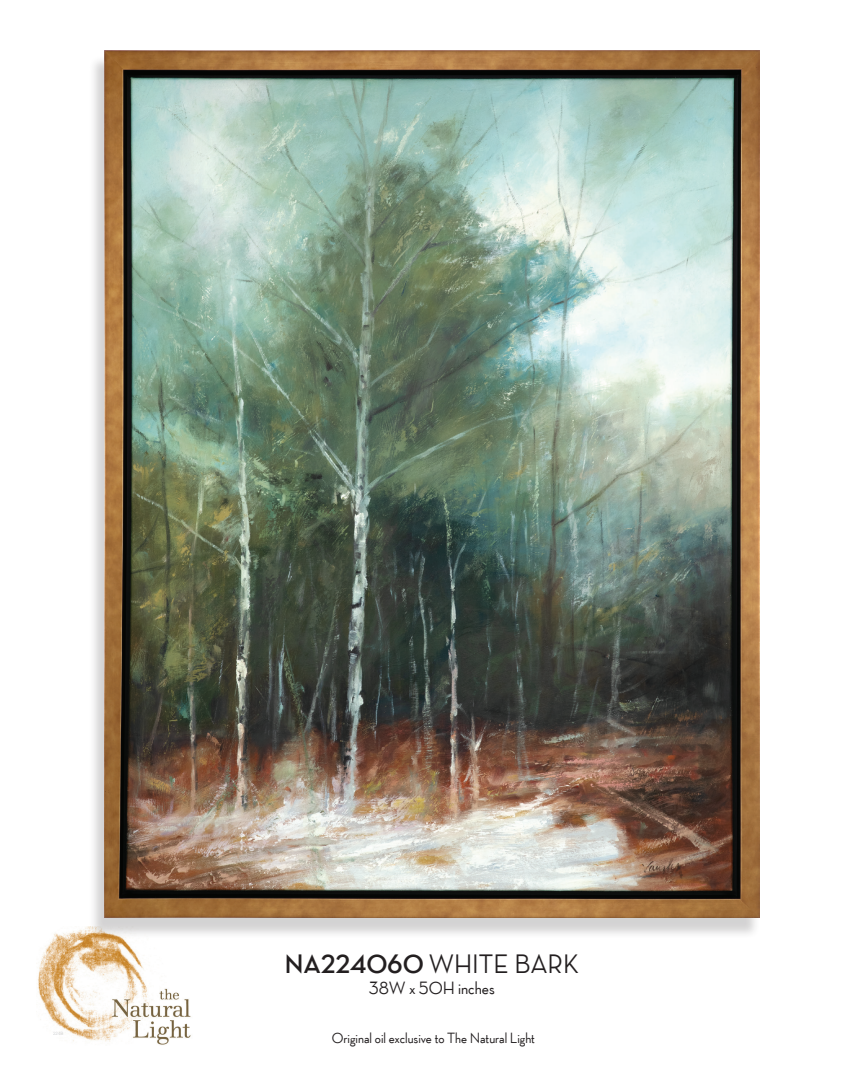
<style>
.page{position:relative;width:867px;height:1083px;background:#fff}
.page>*{position:absolute;margin:0;border:0;box-sizing:border-box;transform-origin:0 0}
.t1{font:500 27px "Neutraface Display TT";color:#231f20}
.t2{font:500 18px "Neutraface Display TT";color:#231f20}
.t3{font:500 15px "Neutraface Display TT";color:#231f20}
.t4{font:4.5px "Arial";color:#d5d6d8}
.s1{font-weight:700}
</style>
<div class="page">
<div style="left:89px;top:55px;width:671px;height:883px;background:#231f20;opacity:.2"></div>
<img style="left:104px;top:51px;width:655px;height:866px">
<img style="left:38px;top:926px;width:156px;height:119px">
<h1 class="t1" style="left:285px;top:948px;width:295px"><span class="s1">NA224060</span> WHITE BARK</h1>
<p class="t2" style="left:369px;top:978px;width:127px">38W x 50H inches</p>
<p class="t4" style="left:53px;top:1030px;width:12px">224B</p>
<p class="t3" style="left:332px;top:1029px;width:204px">Original oil exclusive to The Natural Light</p>
</div>
